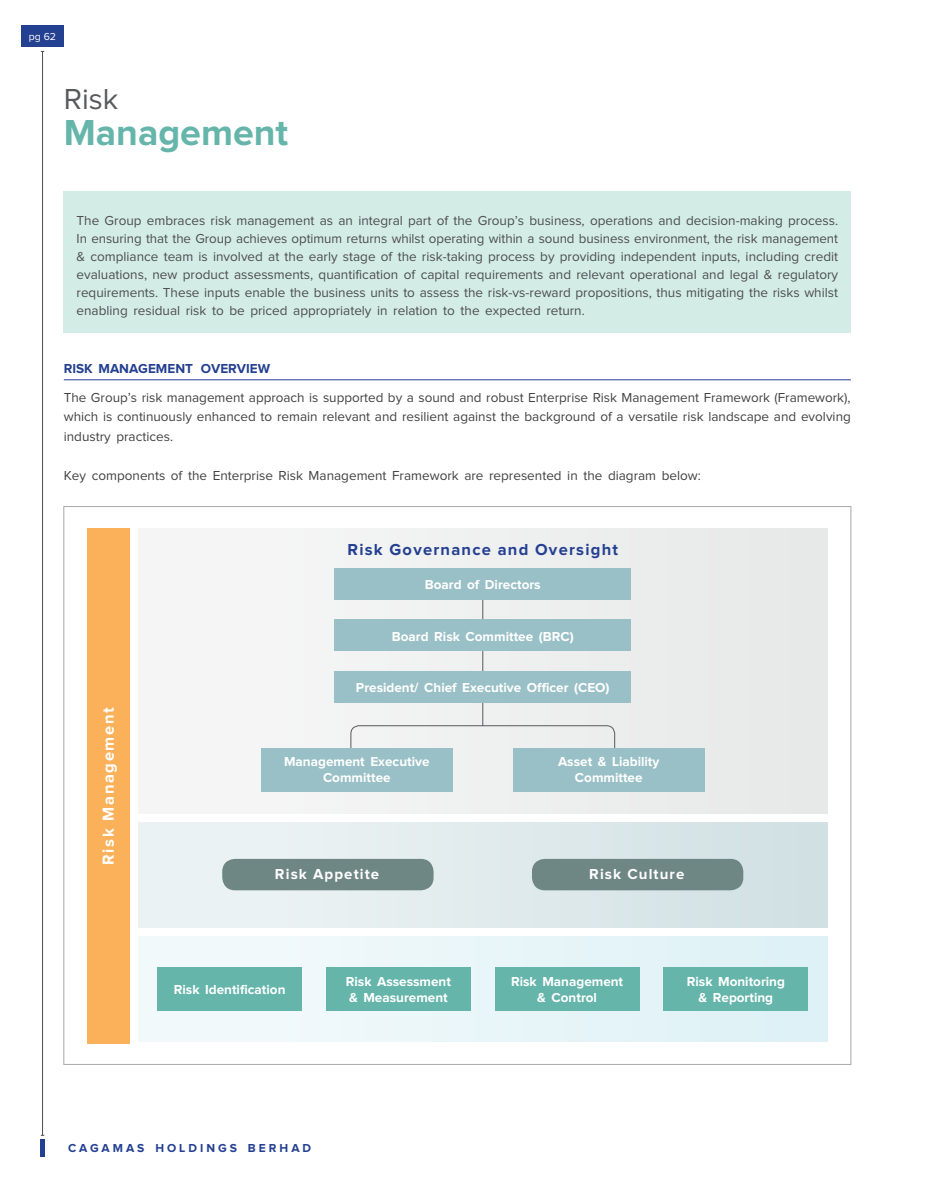
<style>
.page{position:relative;width:936px;height:1191px;background:#fff}
.page>*{position:absolute;margin:0;border:0;box-sizing:border-box;transform-origin:0 0}
.t1{font:700 37.5px "Proxima Nova";color:#65b5ab}
.t2{font:30px "Proxima Nova";color:#58595b}
.t3{font:700 16.5px "Proxima Nova";letter-spacing:.075em;color:#244091}
.t4{font:700 16.5px "Proxima Nova";letter-spacing:.1em;color:#fff}
.t5{font:700 15px "Proxima Nova";letter-spacing:.075em;color:#fff}
.t6{font:13.5px/18px "Proxima Nova";color:#4d4d4f;text-align:justify}
.t7{font:13.5px/19.5px "Proxima Nova";color:#414142;text-align:justify}
.t8{font:700 13.5px/16.5px "Proxima Nova";color:#fff;text-align:center}
.t9{font:700 13.5px "Proxima Nova";color:#244091}
.t10{font:700 12px "Proxima Nova";letter-spacing:.25em;color:#244091}
.t11{font:10.5px "Proxima Nova";color:#fff}
</style>
<div class="page">
<hr style="left:64px;top:379px;width:786px;height:1px;background:#244091">
<div style="left:138px;top:528px;width:689px;height:286px;background:#eff0f0"></div>
<div style="left:138px;top:936px;width:689px;height:106px;background:#e9f6f9"></div>
<div style="left:138px;top:821px;width:689px;height:106px;background:linear-gradient(to right,#eff5f6,#d1e0e3)"></div>
<div style="left:87px;top:528px;width:43px;height:515px;background:#fbb159"></div>
<div style="left:222px;top:859px;width:211px;height:31px;background:#6e8684;border-radius:13px"></div>
<div style="left:532px;top:859px;width:211px;height:31px;background:#6e8684;border-radius:13px"></div>
<div style="left:157px;top:967px;width:145px;height:44px;background:#65b5ab"></div>
<div style="left:326px;top:967px;width:145px;height:44px;background:#65b5ab"></div>
<div style="left:494px;top:967px;width:145px;height:44px;background:#65b5ab"></div>
<div style="left:663px;top:967px;width:145px;height:44px;background:#65b5ab"></div>
<hr style="left:482px;top:599px;width:1px;height:127px;background:#58595b">
<svg style="left:350px;top:725px;width:265px;height:53px"></svg>
<div style="left:335px;top:568px;width:295px;height:31px;background:#99c0c6"></div>
<div style="left:335px;top:620px;width:295px;height:31px;background:#99c0c6"></div>
<div style="left:261px;top:747px;width:191px;height:44px;background:#99c0c6"></div>
<div style="left:513px;top:747px;width:191px;height:44px;background:#99c0c6"></div>
<div style="left:335px;top:671px;width:295px;height:32px;background:#99c0c6"></div>
<div style="left:64px;top:191px;width:786px;height:142px;background:#d3ece6"></div>
<hr style="left:42px;top:51px;width:1px;height:1084px;background:#4d4d4f">
<div style="left:40px;top:1140px;width:5px;height:17px;background:#244091"></div>
<div style="left:21px;top:26px;width:43px;height:21px;background:#244091"></div>
<p class="t11" style="left:29px;top:31px;width:29px">pg 62</p>
<h2 class="t2" style="left:64px;top:85px;width:56px">Risk</h2>
<h1 class="t1" style="left:64px;top:115px;width:226px">Management</h1>
<p class="t6" style="left:77px;top:212px;width:763px">The Group embraces risk management as an integral part of the Group’s business, operations and decision-making process.<br>In ensuring that the Group achieves optimum returns whilst operating within a sound business environment, the risk management &amp; compliance team is involved at the early stage of the risk-taking process by providing independent inputs, including credit evaluations, new product assessments, quantification of capital requirements and relevant operational and legal &amp; regulatory requirements. These inputs enable the business units to assess the risk-vs-reward propositions, thus mitigating the risks whilst enabling residual risk to be priced appropriately in relation to the expected return.</p>
<p class="t9" style="left:64px;top:362px;width:208px">RISK MANAGEMENT OVERVIEW</p>
<p class="t7" style="left:64px;top:388px;width:788px">The Group’s risk management approach is supported by a sound and robust Enterprise Risk Management Framework (Framework), which is continuously enhanced to remain relevant and resilient against the background of a versatile risk landscape and evolving industry practices.</p>
<p class="t7" style="left:64px;top:466px;width:638px">Key components of the Enterprise Risk Management Framework are represented in the diagram below:</p>
<p class="t3" style="left:347px;top:542px;width:272px">Risk Governance and Oversight</p>
<p class="t8" style="left:425px;top:577px;width:117px">Board of Directors</p>
<p class="t8" style="left:392px;top:628px;width:183px">Board Risk Committee (BRC)</p>
<p class="t4" style="left:101px;top:864px;width:159px;rotate:-90deg">Risk Management</p>
<p class="t8" style="left:356px;top:680px;width:255px">President/ Chief Executive Officer (CEO)</p>
<p class="t8" style="left:284px;top:753px;width:147px">Management Executive<br>Committee</p>
<p class="t8" style="left:558px;top:753px;width:103px">Asset &amp; Liability<br>Committee</p>
<p class="t5" style="left:275px;top:867px;width:106px">Risk Appetite</p>
<p class="t5" style="left:589px;top:867px;width:97px">Risk Culture</p>
<p class="t8" style="left:174px;top:981px;width:113px">Risk Identification</p>
<p class="t8" style="left:346px;top:973px;width:107px;text-align:left">Risk Assessment &amp; Measurement</p>
<p class="t8" style="left:511px;top:973px;width:114px">Risk Management &amp; Control</p>
<p class="t8" style="left:686px;top:973px;width:100px">Risk Monitoring &amp; Reporting</p>
<p class="t10" style="left:68px;top:1143px;width:245px">CAGAMAS HOLDINGS BERHAD</p>
</div>
